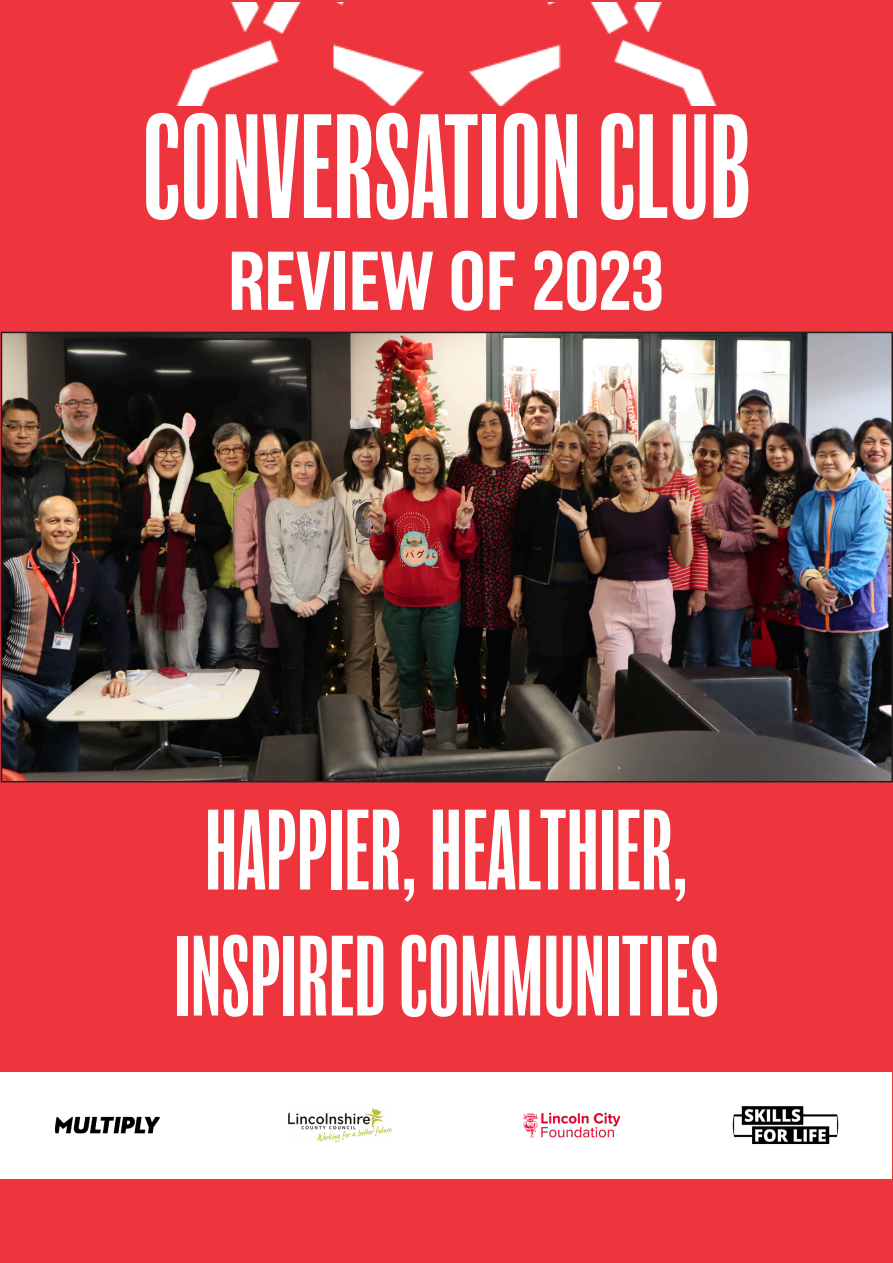
<style>
.page{position:relative;width:893px;height:1263px;background:#ee343d}
.page>*{position:absolute;margin:0;border:0;box-sizing:border-box;transform-origin:0 0}
.t1{font:extra-condensed 136.5px "Balboa";color:#fff}
.t2{font:extra-condensed 105px "Balboa";color:#fff}
.t3{font:500 76.5px "Balboa";color:#fff}
</style>
<div class="page">
<div style="left:1px;top:1072px;width:891px;height:107px;background:#fff"></div>
<img style="left:55px;top:1117px;width:105px;height:16px">
<img style="left:288px;top:1108px;width:104px;height:34px">
<img style="left:733px;top:1106px;width:105px;height:38px">
<img style="left:162px;top:2px;width:570px;height:104px">
<img style="left:519px;top:1072px;width:106px;height:106px;border-radius:53px">
<img style="left:4px;top:335px;width:886px;height:444px">
<p class="t1" style="left:142px;top:92px;width:610px">CONVERSATION CLUB</p>
<p class="t3" style="left:228px;top:239px;width:438px">REVIEW OF 2023</p>
<p class="t2" style="left:205px;top:793px;width:485px">HAPPIER, HEALTHIER,</p>
<p class="t2" style="left:174px;top:919px;width:546px">INSPIRED COMMUNITIES</p>
</div>
